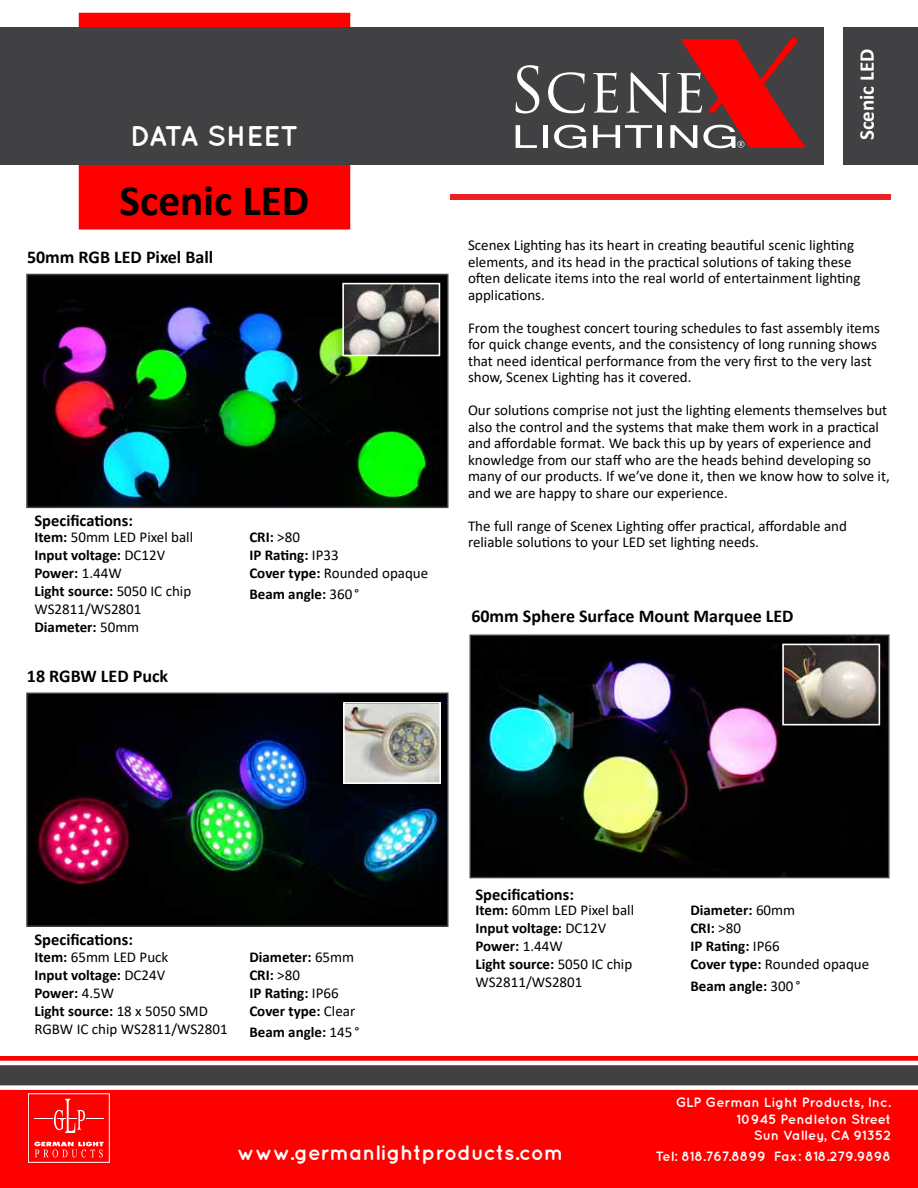
<style>
.page{position:relative;width:918px;height:1188px;background:#fff}
.page>*{position:absolute;margin:0;border:0;box-sizing:border-box;transform-origin:0 0}
.t1{font:61.65px "Trajan Pro";color:#fff}
.t2{font:700 43.5px "Calibri";color:#000}
.t3{font:34.5px "Gautami";color:#fff;scale:1.51 1}
.t4{font:700 28.5px "Quicksand";color:#fff}
.t5{font:700 21px "Quicksand";color:#fff}
.t6{font:700 21px "Calibri";color:#fff}
.t7{font:700 18px "Calibri";color:#000}
.t8{font:700 16.5px "Calibri";color:#000}
.t9{font:15px/18px "Calibri";color:#000}
.t10{font:700 15px/18px "Calibri";color:#000}
.t11{font:700 13.5px/16.2px "Quicksand";color:#fff;text-align:right}
.s1{font-weight:700}
.s2{font-weight:400}
</style>
<div class="page">
<div style="left:79px;top:13px;width:271px;height:217px;background:#f00;border:2px solid #fe0000"></div>
<div style="left:0;top:27px;width:824px;height:137px;background:#414042"></div>
<div style="left:844px;top:27px;width:74px;height:137px;background:#414042"></div>
<div style="left:0;top:1056px;width:918px;height:132px;background:#f00"></div>
<svg style="left:0;top:1061px;width:918px;height:29px;background:#7a797a"></svg>
<svg style="left:680px;top:37px;width:126px;height:111px"></svg>
<div style="left:450px;top:194px;width:441px;height:5px;background:#ed2124"></div>
<div style="left:28px;top:1094px;width:82px;height:69px;border:1px solid #fff"></div>
<svg style="left:34px;top:1142px;width:70px;height:15px"></svg>
<svg style="left:35px;top:1099px;width:68px;height:34px"></svg>
<img style="left:29px;top:277px;width:416px;height:228px">
<div style="left:26px;top:274px;width:422px;height:234px;border:2px solid #414042"></div>
<img style="left:473px;top:637px;width:414px;height:238px">
<div style="left:470px;top:634px;width:420px;height:244px;border:2px solid #414042"></div>
<img style="left:29px;top:696px;width:416px;height:228px">
<div style="left:26px;top:693px;width:422px;height:234px;border:2px solid #414042"></div>
<img style="left:345px;top:286px;width:92px;height:67px">
<div style="left:342px;top:283px;width:98px;height:73px;border:2px solid #fff"></div>
<img style="left:785px;top:647px;width:92px;height:75px">
<div style="left:782px;top:644px;width:98px;height:81px;border:2px solid #fff"></div>
<img style="left:346px;top:705px;width:92px;height:76px">
<div style="left:343px;top:702px;width:98px;height:82px;border:2px solid #fff"></div>
<h3 class="t4" style="left:130px;top:119px;width:170px">DATA SHEET</h3>
<h2 class="t2" style="left:120px;top:170px;width:191px">Scenic LED</h2>
<p class="t7" style="left:27px;top:245px;width:188px">50mm RGB LED Pixel Ball</p>
<p class="t8" style="left:34px;top:509px;width:100px">Specifications:</p>
<p class="t9" style="left:34px;top:527px;width:160px"><span class="s1">Item:</span> 50mm LED Pixel ball<br><span class="s1">Input voltage:</span> DC12V<br><span class="s1">Power:</span> 1.44W<br><span class="s1">Light source:</span> 5050 IC chip<br>WS2811/WS2801<br><span class="s1">Diameter:</span> 50mm</p>
<p class="t10" style="left:249px;top:527px;width:180px">CRI: <span class="s2">&gt;80<br></span>IP Rating: <span class="s2">IP33<br></span>Cover type: <span class="s2">Rounded opaque</span></p>
<p class="t10" style="left:249px;top:585px;width:111px">Beam angle: <span class="s2">360 °</span></p>
<p class="t7" style="left:27px;top:663px;width:143px">18 RGBW LED Puck</p>
<h1 class="t1" style="left:510px;top:51px;width:198px">SCENE</h1>
<h3 class="t3" style="left:512px;top:116px;width:152px">LIGHTING</h3>
<h3 class="t6" style="left:852px;top:140px;width:93px;rotate:-90deg">Scenic LED</h3>
<p class="t9" style="left:468px;top:236px;width:394px;line-height:16.5px">Scenex Lighting has its heart in creating beautiful scenic lighting elements, and its head in the practical solutions of taking these often delicate items into the real world of entertainment lighting applications.</p>
<p class="t9" style="left:468px;top:319px;width:413px;line-height:16.5px">From the toughest concert touring schedules to fast assembly items for quick change events, and the consistency of long running shows that need identical performance from the very first to the very last show, Scenex Lighting has it covered.</p>
<p class="t9" style="left:468px;top:401px;width:423px;line-height:16.5px">Our solutions comprise not just the lighting elements themselves but also the control and the systems that make them work in a practical and affordable format. We back this up by years of experience and knowledge from our staff who are the heads behind developing so many of our products. If we’ve done it, then we know how to solve it, and we are happy to share our experience.</p>
<p class="t9" style="left:468px;top:517px;width:381px;line-height:16.5px">The full range of Scenex Lighting offer practical, affordable and reliable solutions to your LED set lighting needs.</p>
<p class="t7" style="left:471px;top:603px;width:324px">60mm Sphere Surface Mount Marquee LED</p>
<p class="t8" style="left:34px;top:927px;width:100px">Specifications:</p>
<p class="t9" style="left:34px;top:947px;width:195px"><span class="s1">Item:</span> 65mm LED Puck<br><span class="s1">Input voltage:</span> DC24V<br><span class="s1">Power:</span> 4.5W<br><span class="s1">Light source:</span> 18 x 5050 SMD<br>RGBW IC chip WS2811/WS2801</p>
<p class="t10" style="left:249px;top:947px;width:107px">Diameter: <span class="s2">65mm<br></span>CRI: <span class="s2">&gt;80<br></span>IP Rating: <span class="s2">IP66<br></span>Cover type: <span class="s2">Clear</span></p>
<p class="t10" style="left:249px;top:1023px;width:112px">Beam angle: <span class="s2">145 °</span></p>
<p class="t8" style="left:476px;top:882px;width:100px">Specifications:</p>
<p class="t9" style="left:476px;top:901px;width:160px"><span class="s1">Item:</span> 60mm LED Pixel ball<br><span class="s1">Input voltage:</span> DC12V<br><span class="s1">Power:</span> 1.44W<br><span class="s1">Light source:</span> 5050 IC chip<br>WS2811/WS2801</p>
<p class="t10" style="left:690px;top:901px;width:180px">Diameter: <span class="s2">60mm<br></span>CRI: <span class="s2">&gt;80<br></span>IP Rating: <span class="s2">IP66<br></span>Cover type: <span class="s2">Rounded opaque</span></p>
<p class="t10" style="left:690px;top:977px;width:112px">Beam angle: <span class="s2">300 °</span></p>
<h3 class="t5" style="left:237px;top:1141px;width:328px">www.germanlightproducts.com</h3>
<p class="t11" style="left:676px;top:1094px;width:217px">GLP German Light Products, Inc.<br>10945 Pendleton Street<br>Sun Valley, CA 91352</p>
<p class="t11" style="left:656px;top:1148px;width:237px">Tel: 818.767.8899 Fax: 818.279.9898</p>
</div>
